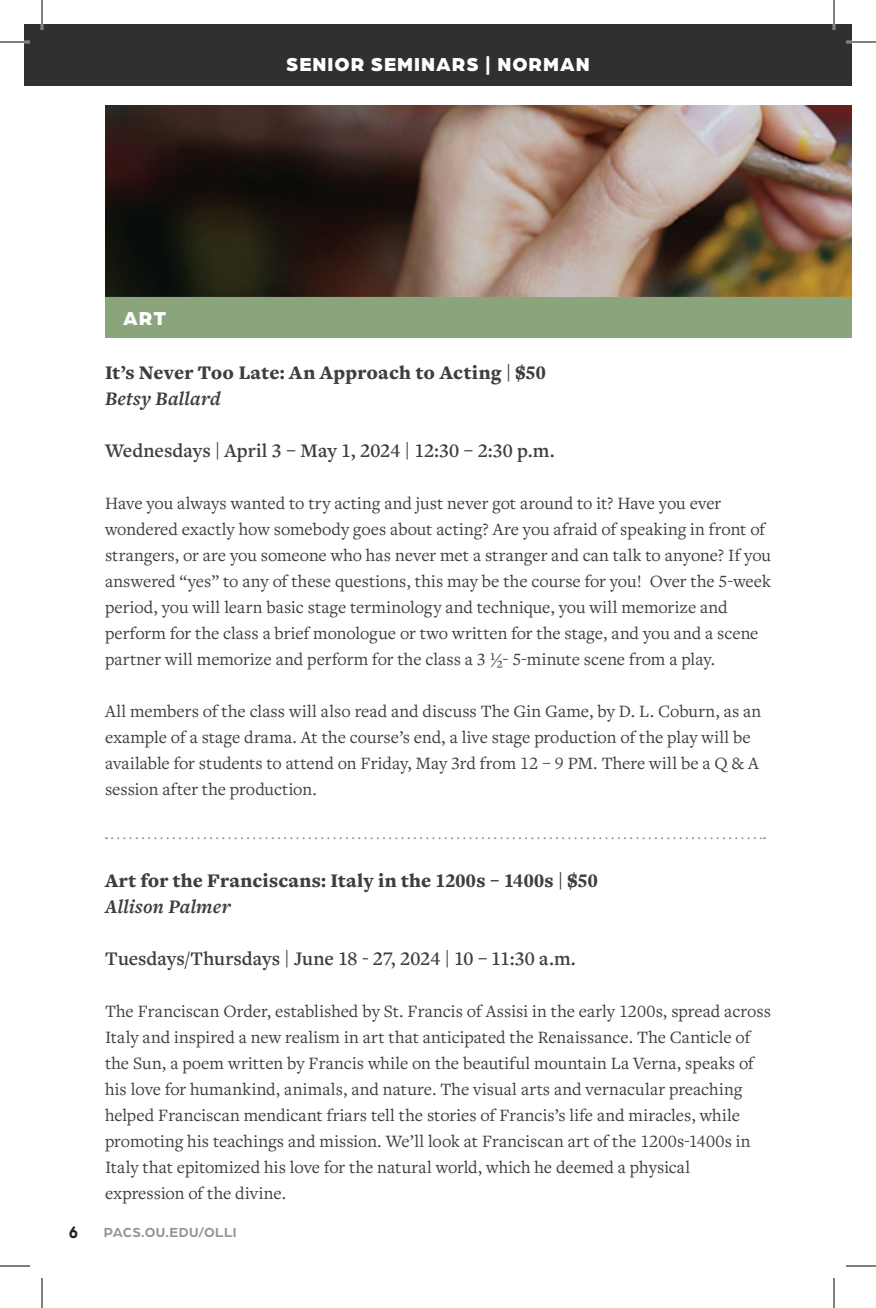
<style>
.page{position:relative;width:876px;height:1308px;background:#fff}
.page>*{position:absolute;margin:0;border:0;box-sizing:border-box;transform-origin:0 0}
.t1{font:600 20px "Freight Text Pro";color:#3e3e3f}
.t2{font:900 20px "Freight Text Pro";letter-spacing:.01em;color:#3e3e3f}
.t3{font:italic 700 20px "Freight Text Pro";letter-spacing:.01em;color:#3e3e3f}
.t4{font:900 20px "Arboria";letter-spacing:.05em;color:#fff}
.t5{font:18px/26px "Freight Text Pro";color:#3e3e3f}
.t6{font:700 18px "Arboria";color:#231f20;scale:.9 1}
.t7{font:700 14px "Arboria";letter-spacing:.025em;color:#939598}
</style>
<div class="page">
<img style="left:105px;top:105px;width:747px;height:192px">
<div style="left:24px;top:24px;width:828px;height:61px;background:#312f30"></div>
<svg style="left:106px;top:837px;width:659px;height:2px"></svg>
<div style="left:105px;top:297px;width:747px;height:40px;background:#8aa47c"></div>
<hr style="left:0;top:41px;width:30px;height:2px;background:#fff">
<hr style="left:846px;top:41px;width:30px;height:2px;background:#fff">
<hr style="left:41px;top:0;width:2px;height:30px;background:#fff">
<hr style="left:833px;top:0;width:2px;height:30px;background:#fff">
<hr style="left:0;top:42px;width:30px;height:1px;background:#000">
<hr style="left:846px;top:42px;width:30px;height:1px;background:#000">
<hr style="left:0;top:1266px;width:30px;height:1px;background:#000">
<hr style="left:846px;top:1266px;width:30px;height:1px;background:#000">
<hr style="left:42px;top:0;width:1px;height:30px;background:#000">
<hr style="left:42px;top:1278px;width:1px;height:30px;background:#000">
<hr style="left:834px;top:0;width:1px;height:30px;background:#000">
<hr style="left:834px;top:1278px;width:1px;height:30px;background:#000">
<p class="t4" style="left:123px;top:304px;width:45px">ART</p>
<p class="t4" style="left:286px;top:50px;width:305px">SENIOR SEMINARS | NORMAN</p>
<p class="t2" style="left:105px;top:359px;width:442px">It’s Never Too Late: An Approach to Acting | $50</p>
<p class="t3" style="left:105px;top:385px;width:117px">Betsy Ballard</p>
<p class="t1" style="left:105px;top:438px;width:451px">Wednesdays | April 3 – May 1, 2024 | 12:30 – 2:30 p.m.</p>
<p class="t5" style="left:105px;top:490px;width:668px">Have you always wanted to try acting and just never got around to it? Have you ever wondered exactly how somebody goes about acting? Are you afraid of speaking in front of strangers, or are you someone who has never met a stranger and can talk to anyone? If you answered “yes” to any of these questions, this may be the course for you! Over the 5-week period, you will learn basic stage terminology and technique, you will memorize and perform for the class a brief monologue or two written for the stage, and you and a scene partner will memorize and perform for the class a 3 ½- 5-minute scene from a play.</p>
<p class="t5" style="left:105px;top:698px;width:658px">All members of the class will also read and discuss The Gin Game, by D. L. Coburn, as an example of a stage drama. At the course’s end, a live stage production of the play will be available for students to attend on Friday, May 3rd from 12 – 9 PM. There will be a Q &amp; A session after the production.</p>
<p class="t2" style="left:105px;top:867px;width:494px">Art for the Franciscans: Italy in the 1200s – 1400s | $50</p>
<p class="t3" style="left:105px;top:893px;width:127px">Allison Palmer</p>
<p class="t1" style="left:105px;top:946px;width:472px">Tuesdays/Thursdays | June 18 - 27, 2024 | 10 – 11:30 a.m.</p>
<p class="t5" style="left:105px;top:998px;width:667px">The Franciscan Order, established by St. Francis of Assisi in the early 1200s, spread across Italy and inspired a new realism in art that anticipated the Renaissance. The Canticle of the Sun, a poem written by Francis while on the beautiful mountain La Verna, speaks of his love for humankind, animals, and nature. The visual arts and vernacular preaching helped Franciscan mendicant friars tell the stories of Francis’s life and miracles, while promoting his teachings and mission. We’ll look at Franciscan art of the 1200s-1400s in Italy that epitomized his love for the natural world, which he deemed a physical expression of the divine.</p>
<p class="t6" style="left:69px;top:1220px;width:12px">6</p>
<p class="t7" style="left:104px;top:1223px;width:134px">PACS.OU.EDU/OLLI</p>
</div>
